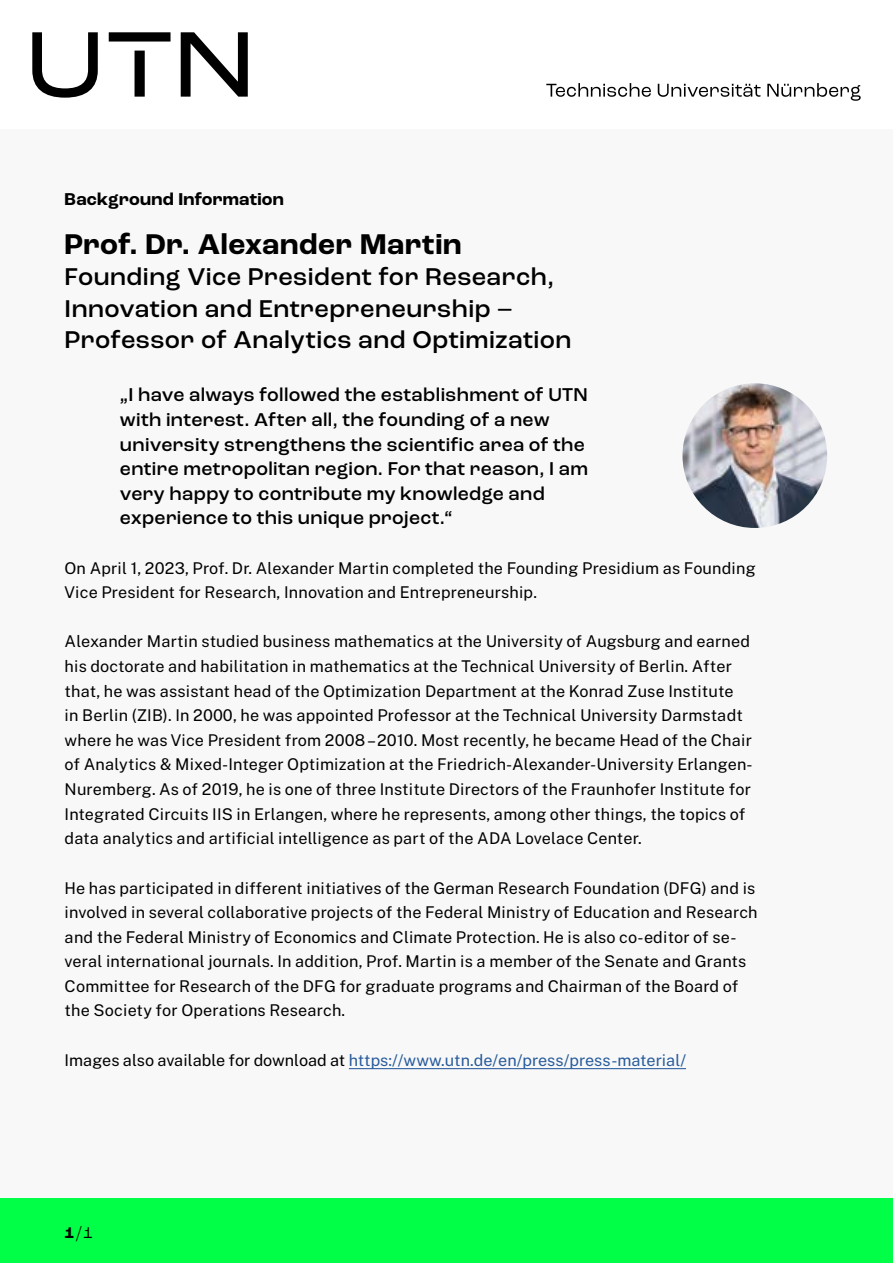
<style>
.page{position:relative;width:893px;height:1263px;background:#fff}
.page>*{position:absolute;margin:0;border:0;box-sizing:border-box;transform-origin:0 0}
.t1{font:700 30px "Roc Grotesk";letter-spacing:.025em;color:#000}
.t2{font:500 25.5px/31.5px "Roc Grotesk";letter-spacing:.015em;color:#000}
.t3{font:500 19.5px/24.6px "Roc Grotesk";letter-spacing:.02em;color:#000}
.t4{font:700 18px "Roc Grotesk";letter-spacing:.015em;color:#000}
.t5{font:16.2px/24.6px "Public Sans";letter-spacing:.01em;color:#000}
.t6{font:16.2px "Public Sans";color:#275b9b}
.t7{font:16.2px "Roc Grotesk";color:#000}
.s1{color:#000}
.s2{font-weight:700}
</style>
<div class="page">
<div style="left:0;top:130px;width:893px;height:1133px;background:#f8f8f8"></div>
<div style="left:0;top:1198px;width:893px;height:65px;background:#00ff46"></div>
<svg style="left:32px;top:32px;width:66px;height:66px"></svg>
<svg style="left:181px;top:32px;width:67px;height:65px"></svg>
<svg style="left:135px;top:51px;width:10px;height:46px"></svg>
<svg style="left:109px;top:32px;width:62px;height:10px"></svg>
<svg style="left:658px;top:84px;width:102px;height:13px"></svg>
<svg style="left:767px;top:83px;width:94px;height:18px"></svg>
<svg style="left:546px;top:83px;width:105px;height:14px"></svg>
<hr style="left:349px;top:1068px;width:337px;height:1px;background:#275b9b">
<img style="left:682px;top:383px;width:145px;height:145px;border-radius:72px">
<p class="t4" style="left:65px;top:187px;width:221px">Background Information</p>
<h1 class="t1" style="left:65px;top:225px;width:398px">Prof. Dr. Alexander Martin</h1>
<h2 class="t2" style="left:65px;top:261px;width:508px">Founding Vice President for Research,<br>Innovation and Entrepreneurship –<br>Professor of Analytics and Optimization</h2>
<p class="t3" style="left:120px;top:383px;width:470px">„I have always followed the establishment of UTN with interest. After all, the founding of a new university strengthens the scientific area of the entire metropolitan region. For that reason, I am very happy to contribute my knowledge and experience to this unique project.“</p>
<p class="t5" style="left:65px;top:555px;width:693px">On April 1, 2023, Prof. Dr. Alexander Martin completed the Founding Presidium as Founding<br>Vice President for Research, Innovation and Entrepreneurship.</p>
<p class="t5" style="left:65px;top:628px;width:690px">Alexander Martin studied business mathematics at the University of Augsburg and earned his doctorate and habilitation in mathematics at the Technical University of Berlin. After that, he was assistant head of the Optimization Department at the Konrad Zuse Institute<br>in Berlin (ZIB). In 2000, he was appointed Professor at the Technical University Darmstadt where he was Vice President from 2008 – 2010. Most recently, he became Head of the Chair of Analytics &amp; Mixed-Integer Optimization at the Friedrich-Alexander-University Erlangen-Nuremberg. As of 2019, he is one of three Institute Directors of the Fraunhofer Institute for Integrated Circuits IIS in Erlangen, where he represents, among other things, the topics of data analytics and artificial intelligence as part of the ADA Lovelace Center.</p>
<p class="t5" style="left:65px;top:875px;width:695px">He has participated in different initiatives of the German Research Foundation (DFG) and is involved in several collaborative projects of the Federal Ministry of Education and Research and the Federal Ministry of Economics and Climate Protection. He is also co-editor of se&shy;veral international journals. In addition, Prof. Martin is a member of the Senate and Grants Committee for Research of the DFG for graduate programs and Chairman of the Board of the Society for Operations Research.</p>
<p class="t6" style="left:65px;top:1047px;width:623px"><span class="s1">Images also available for download at</span> https://www.utn.de/en/press/press-material/</p>
<p class="t7" style="left:65px;top:1223px;width:30px"><span class="s2">1</span>/1</p>
</div>
